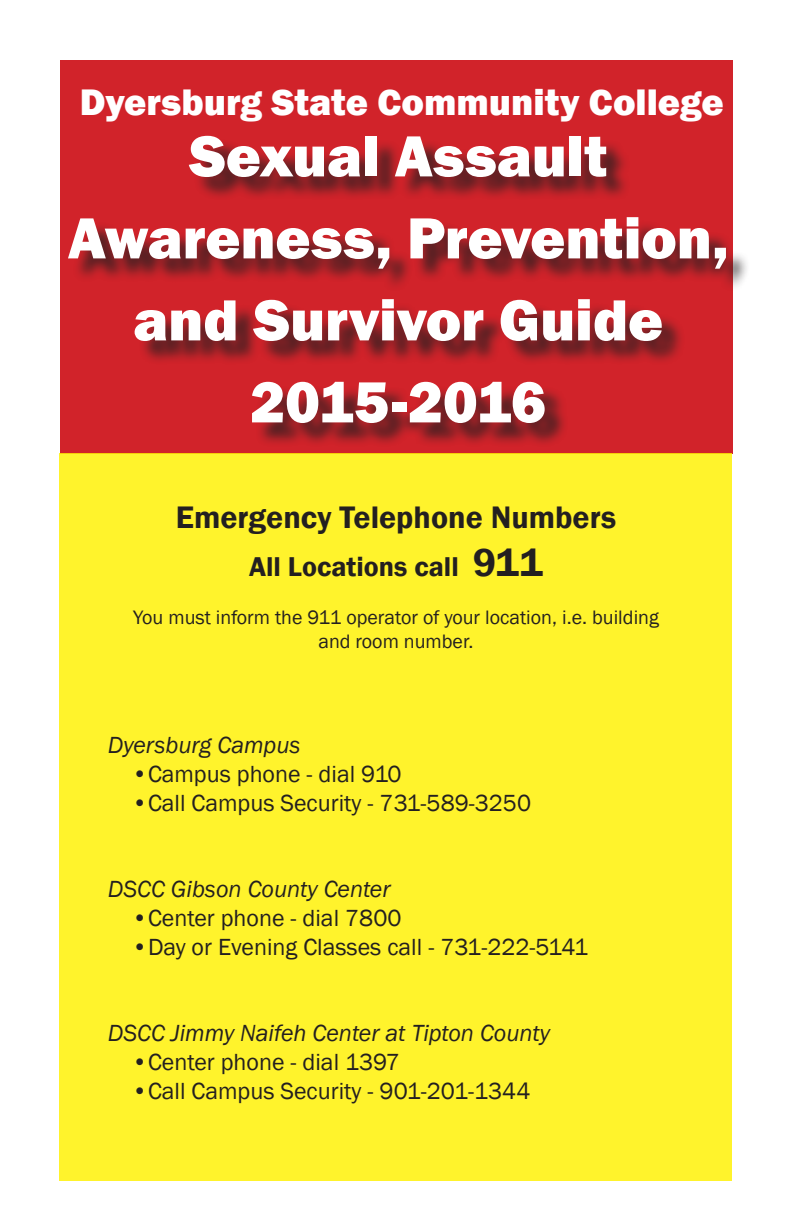
<style>
.page{position:relative;width:792px;height:1224px;background:#fff}
.page>*{position:absolute;margin:0;border:0;box-sizing:border-box;transform-origin:0 0}
.t1{font:800 60px/82px "Franklin Gothic";color:#fff;text-align:center}
.t2{font:800 38px "Franklin Gothic";color:#fff}
.t3{font:600 32px "Franklin Gothic";color:#231f20}
.t4{font:600 28px "Franklin Gothic";color:#231f20}
.t5{font:24px "Franklin Gothic";color:#231f20}
.t6{font:italic 24px "Franklin Gothic";color:#231f20}
.t7{font:20px/24px "Franklin Gothic";color:#231f20;text-align:center}
.s1{font-size:40px}
</style>
<div class="page">
<div style="left:60px;top:60px;width:673px;height:394px;background:#d1232a"></div>
<div style="left:59px;top:454px;width:673px;height:727px;background:#fff32c"></div>
<div style="left:72px;top:139px;width:679px;height:309px;background:#231f20;opacity:.75"></div>
<h2 class="t2" style="left:80px;top:87px;width:645px">Dyersburg State Community College</h2>
<h1 class="t1" style="left:68px;top:118px;width:662px">Sexual Assault<br>Awareness, Prevention, and Survivor Guide<br>2015-2016</h1>
<h3 class="t3" style="left:176px;top:504px;width:442px">Emergency Telephone Numbers</h3>
<p class="t4" style="left:249px;top:555px;width:295px">All Locations call <span class="s1">911</span></p>
<p class="t7" style="left:133px;top:606px;width:527px">You must inform the 911 operator of your location, i.e. building and room number.</p>
<p class="t6" style="left:108px;top:735px;width:194px">Dyersburg Campus</p>
<p class="t5" style="left:132px;top:759px;width:271px">•Campus phone - dial 910</p>
<p class="t5" style="left:132px;top:788px;width:401px">•Call Campus Security - 731-589-3250</p>
<p class="t6" style="left:108px;top:879px;width:284px">DSCC Gibson County Center</p>
<p class="t5" style="left:132px;top:903px;width:271px">•Center phone - dial 7800</p>
<p class="t5" style="left:132px;top:932px;width:458px">•Day or Evening Classes call - 731-222-5141</p>
<p class="t6" style="left:108px;top:1023px;width:444px">DSCC Jimmy Naifeh Center at Tipton County</p>
<p class="t5" style="left:132px;top:1047px;width:269px">•Center phone - dial 1397</p>
<p class="t5" style="left:132px;top:1076px;width:400px">•Call Campus Security - 901-201-1344</p>
</div>
